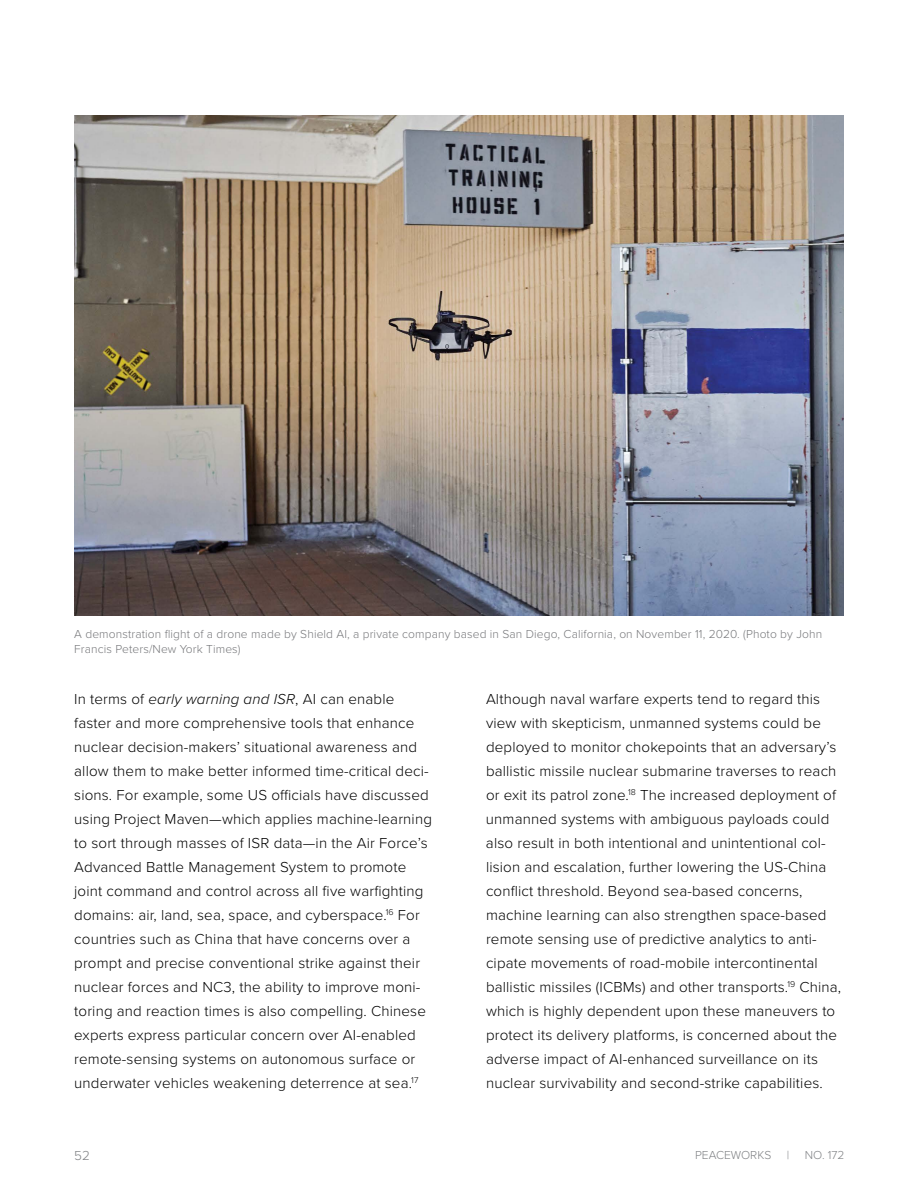
<style>
.page{position:relative;width:918px;height:1188px;background:#fff}
.page>*{position:absolute;margin:0;border:0;box-sizing:border-box;transform-origin:0 0}
.t1{font:300 15px/24px "Proxima Nova";letter-spacing:.01em;color:#000}
.t2{font:300 13.5px "Proxima Nova";color:#808285}
.t3{font:300 12px/14.4px "Proxima Nova";letter-spacing:.01em;color:#77787b}
.t4{font:300 12px "Proxima Nova";color:#808285}
.s1{font-style:italic}
</style>
<div class="page">
<img style="left:74px;top:116px;width:770px;height:500px">
<p class="t3" style="left:74px;top:626px;width:749px">A demonstration flight of a drone made by Shield AI, a private company based in San Diego, California, on November 11, 2020. (Photo by John<br>Francis Peters/New York Times)</p>
<p class="t1" style="left:74px;top:686px;width:359px">I n terms of <span class="s1">early warning and ISR</span>, AI can enable faster and more comprehensive tools that enhance nuclear decision-makers’ situational awareness and allow them to make better informed time-critical deci&shy;sions. For example, some US officials have discussed using Project Maven—which applies machine-learning to sort through masses of ISR data—in the Air Force’s Advanced Battle Management System to promote joint command and control across all five warfighting domains: air, land, sea, space, and cyberspace.<sup>16</sup> For countries such as China that have concerns over a prompt and precise conventional strike against their nuclear forces and NC3, the ability to improve moni&shy;toring and reaction times is also compelling. Chinese experts express particular concern over AI-enabled remote-sensing systems on autonomous surface or underwater vehicles weakening deterrence at sea.<sup>17</sup></p>
<p class="t1" style="left:486px;top:686px;width:357px">Although naval warfare experts tend to regard this view with skepticism, unmanned systems could be deployed to monitor chokepoints that an adversary’s ballistic missile nuclear submarine traverses to reach or exit its patrol zone.<sup>18</sup> The increased deployment of unmanned systems with ambiguous payloads could also result in both intentional and unintentional col&shy;lision and escalation, further lowering the US-China conflict threshold. Beyond sea-based concerns, machine learning can also strengthen space-based remote sensing use of predictive analytics to anti&shy;cipate movements of road-mobile intercontinental ballistic missiles (ICBMs) and other transports.<sup>19</sup> China, which is highly dependent upon these maneuvers to protect its delivery platforms, is concerned about the adverse impact of AI-enhanced surveillance on its nuclear survivability and second-strike capabilities.</p>
<p class="t2" style="left:74px;top:1146px;width:17px">52</p>
<p class="t4" style="left:695px;top:1146px;width:78px">PEACEWORKS</p>
<p class="t4" style="left:787px;top:1146px;width:4px">|</p>
<p class="t4" style="left:805px;top:1146px;width:41px">NO. 172</p>
</div>
